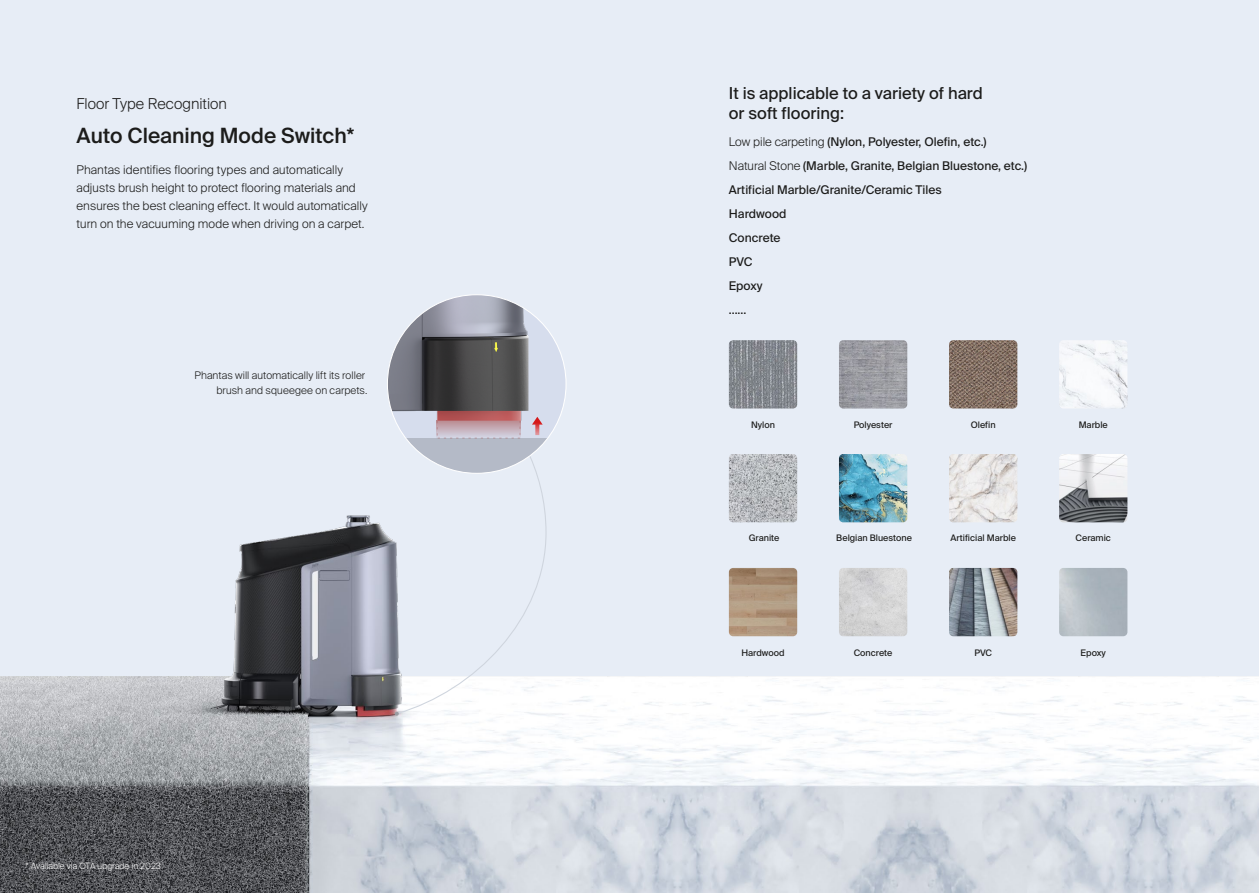
<style>
.page{position:relative;width:1259px;height:893px;background:#fff}
.page>*{position:absolute;margin:0;border:0;box-sizing:border-box;transform-origin:0 0}
.t1{font:500 21px "Suisse Intl";color:#1c1c1b}
.t2{font:16.5px/19.8px "Suisse Intl";color:#1c1c1b}
.t3{font:300 15px "Suisse Intl";color:#1c1c1b}
.t4{font:300 12px/18px "Suisse Intl";letter-spacing:.005em;color:#1c1c1b}
.t5{font:12px/24px "Suisse Intl";color:#1c1c1b}
.t6{font:300 10.5px/15px "Suisse Intl";letter-spacing:.005em;color:#1c1c1b;text-align:right}
.t7{font:9px "Suisse Intl";color:#1c1c1b}
.t8{font:300 8.7px "Suisse Intl";color:#fff}
.s1{font-weight:300}
</style>
<div class="page">
<div style="left:629px;top:0;width:630px;height:893px;background:#e7edf6"></div>
<div style="left:0;top:0;width:629px;height:893px;background:#e7edf6"></div>
<img style="left:0;top:515px;width:678px;height:378px">
<img style="left:678px;top:676px;width:581px;height:217px">
<img style="left:1059px;top:454px;width:68px;height:68px">
<img style="left:729px;top:568px;width:68px;height:68px">
<img style="left:949px;top:568px;width:68px;height:68px">
<img style="left:839px;top:340px;width:68px;height:68px">
<img style="left:949px;top:340px;width:68px;height:68px">
<img style="left:729px;top:454px;width:68px;height:68px">
<img style="left:839px;top:454px;width:68px;height:68px">
<img style="left:729px;top:340px;width:68px;height:68px">
<img style="left:1059px;top:340px;width:68px;height:68px">
<img style="left:949px;top:454px;width:68px;height:68px">
<img style="left:839px;top:568px;width:68px;height:68px">
<svg style="left:395px;top:422px;width:152px;height:293px"></svg>
<svg style="left:395px;top:712px;width:4px;height:4px"></svg>
<div style="left:387px;top:295px;width:179px;height:178px;background:#d6dded;border-radius:50%"></div>
<svg style="left:397px;top:438px;width:151px;height:35px;fill:#b4bac7"></svg>
<svg style="left:437px;top:421px;width:83px;height:17px"></svg>
<img style="left:387px;top:296px;width:141px;height:125px">
<svg style="left:532px;top:417px;width:11px;height:18px"></svg>
<p class="t3" style="left:77px;top:95px;width:152px">Floor Type Recognition</p>
<h1 class="t1" style="left:77px;top:124px;width:279px">Auto Cleaning Mode Switch*</h1>
<p class="t4" style="left:77px;top:161px;width:292px">Phantas identifies flooring types and automatically adjusts brush height to protect flooring materials and ensures the best cleaning effect. It would automatically turn on the vacuuming mode when driving on a carpet.</p>
<p class="t6" style="left:194px;top:368px;width:174px">Phantas will automatically lift its roller brush and squeegee on carpets.</p>
<p class="t8" style="left:26px;top:861px;width:137px">* Available via OTA upgrade in 2023</p>
<h2 class="t2" style="left:729px;top:84px;width:255px">It is applicable to a variety of hard or soft flooring:</h2>
<p class="t5" style="left:729px;top:130px;width:300px"><span class="s1">Low pile carpeting</span> (Nylon, Polyester, Olefin, etc.)<br><span class="s1">Natural Stone</span> (Marble, Granite, Belgian Bluestone, etc.)<br>Artificial Marble/Granite/Ceramic Tiles<br>Hardwood<br>Concrete<br>PVC<br>Epoxy<br>......</p>
<p class="t7" style="left:853px;top:419px;width:40px">Polyester</p>
<p class="t7" style="left:970px;top:419px;width:26px">Olefin</p>
<p class="t7" style="left:751px;top:419px;width:25px">Nylon</p>
<p class="t7" style="left:1078px;top:419px;width:31px">Marble</p>
<p class="t7" style="left:748px;top:533px;width:32px">Granite</p>
<p class="t7" style="left:836px;top:533px;width:77px">Belgian Bluestone</p>
<p class="t7" style="left:950px;top:533px;width:67px">Artificial Marble</p>
<p class="t7" style="left:1075px;top:533px;width:37px">Ceramic</p>
<p class="t7" style="left:741px;top:647px;width:45px">Hardwood</p>
<p class="t7" style="left:974px;top:647px;width:19px">PVC</p>
<p class="t7" style="left:1080px;top:647px;width:27px">Epoxy</p>
<p class="t7" style="left:853px;top:647px;width:40px">Concrete</p>
</div>
